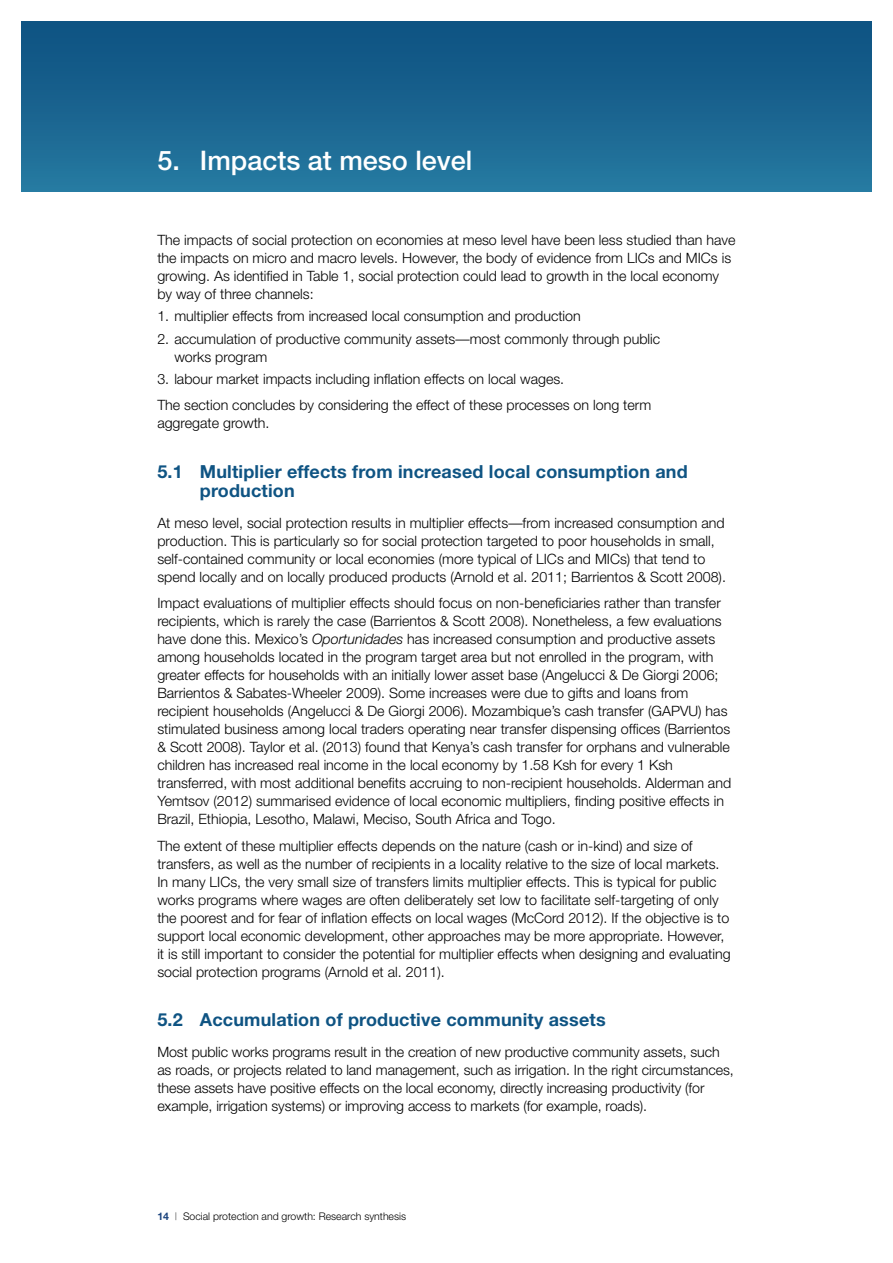
<style>
.page{position:relative;width:893px;height:1263px;background:#fff}
.page>*{position:absolute;margin:0;border:0;box-sizing:border-box;transform-origin:0 0}
.t1{font:500 27px "Helvetica Neue";color:#fff}
.t2{font:700 18px/19.5px "Helvetica Neue";letter-spacing:.01em;color:#0f5483}
.body{font:300 14.25px/18px "Helvetica Neue";color:#000}
.t3{font:300 10.5px "Helvetica Neue";color:#000}
.s1{font-style:italic}
.s2{font-weight:700;color:#1d457e}
.s3{font-weight:100}
</style>
<div class="page">
<div style="left:21px;top:21px;width:851px;height:170px;background:linear-gradient(to bottom,#0d5080,#25789f)"></div>
<p class="t1" style="left:157px;top:144px;width:317px">5. Impacts at meso level</p>
<p class="body" style="left:157px;top:231px;width:580px">The impacts of social protection on economies at meso level have been less studied than have the impacts on micro and macro levels. However, the body of evidence from LICs and MICs is growing. As identified in Table 1, social protection could lead to growth in the local economy by way of three channels:</p>
<p class="body" style="left:157px;top:307px;width:425px">1. multiplier effects from increased local consumption and production</p>
<p class="body" style="left:174px;top:329px;width:487px;text-indent:-17px">2. accumulation of productive community assets—most commonly through public works program</p>
<p class="body" style="left:157px;top:369px;width:408px">3. labour market impacts including inflation effects on local wages.</p>
<p class="body" style="left:157px;top:396px;width:495px">The section concludes by considering the effect of these processes on long term aggregate growth.</p>
<p class="t2" style="left:200px;top:461px;width:489px;text-indent:-43px">5.1 Multiplier effects from increased local consumption and production</p>
<p class="body" style="left:157px;top:513px;width:570px">At meso level, social protection results in multiplier effects—from increased consumption and production. This is particularly so for social protection targeted to poor households in small, self-contained community or local economies (more typical of LICs and MICs) that tend to spend locally and on locally produced products (Arnold et al. 2011; Barrientos &amp; Scott 2008).</p>
<p class="body" style="left:157px;top:594px;width:575px">Impact evaluations of multiplier effects should focus on non-beneficiaries rather than transfer recipients, which is rarely the case (Barrientos &amp; Scott 2008). Nonetheless, a few evaluations have done this. Mexico’s <span class="s1">Oportunidades</span> has increased consumption and productive assets among households located in the program target area but not enrolled in the program, with greater effects for households with an initially lower asset base (Angelucci &amp; De Giorgi 2006; Barrientos &amp; Sabates-Wheeler 2009). Some increases were due to gifts and loans from recipient households (Angelucci &amp; De Giorgi 2006). Mozambique’s cash transfer (GAPVU) has stimulated business among local traders operating near transfer dispensing offices (Barrientos &amp; Scott 2008). Taylor et al. (2013) found that Kenya’s cash transfer for orphans and vulnerable children has increased real income in the local economy by 1.58 Ksh for every 1 Ksh transferred, with most additional benefits accruing to non-recipient households. Alderman and Yemtsov (2012) summarised evidence of local economic multipliers, finding positive effects in Brazil, Ethiopia, Lesotho, Malawi, Meciso, South Africa and Togo.</p>
<p class="body" style="left:157px;top:837px;width:575px">The extent of these multiplier effects depends on the nature (cash or in-kind) and size of transfers, as well as the number of recipients in a locality relative to the size of local markets.<br>In many LICs, the very small size of transfers limits multiplier effects. This is typical for public works programs where wages are often deliberately set low to facilitate self-targeting of only the poorest and for fear of inflation effects on local wages (McCord 2012). If the objective is to support local economic development, other approaches may be more appropriate. However, it is still important to consider the potential for multiplier effects when designing and evaluating social protection programs (Arnold et al. 2011).</p>
<p class="t2" style="left:157px;top:1010px;width:450px">5.2 Accumulation of productive community assets</p>
<p class="body" style="left:157px;top:1043px;width:578px">Most public works programs result in the creation of new productive community assets, such as roads, or projects related to land management, such as irrigation. In the right circumstances, these assets have positive effects on the local economy, directly increasing productivity (for example, irrigation systems) or improving access to markets (for example, roads).</p>
<p class="t3" style="left:157px;top:1210px;width:250px"><span class="s2">14</span> <span class="s3">|</span> Social protection and growth: Research synthesis</p>
</div>
